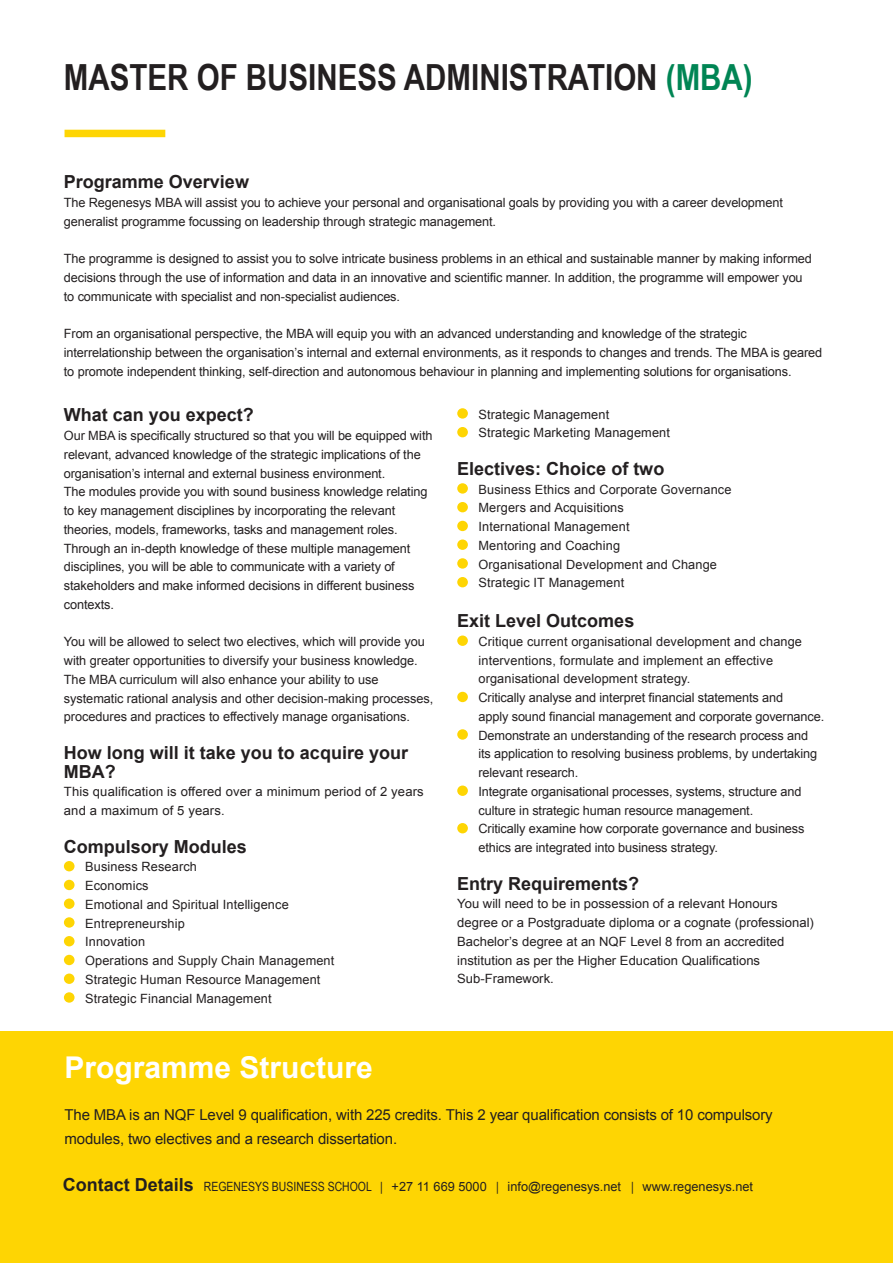
<style>
.page{position:relative;width:893px;height:1263px;background:#fff}
.page>*{position:absolute;margin:0;border:0;box-sizing:border-box;transform-origin:0 0}
.t1{font:700 36px "Arial Narrow";color:#231f20}
.t2{font:700 30px "Arial";color:#fff}
.t3{font:700 18px/18.8px "Arial";color:#231f20}
.t4{font:15px "Arial";letter-spacing:-.01em;color:#231f20}
.t5{font:12.75px/18.8px "Arial";letter-spacing:-.01em;color:#231f20}
.t6{font:12.75px/18.8px "Arial";letter-spacing:.01em;color:#231f20}
.s1{color:#008554}
.s2{font-weight:700;font-size:18px}
.s3{font-family:"Arial Narrow"}
</style>
<div class="page">
<div style="left:0;top:1031px;width:893px;height:232px;background:#fed503"></div>
<div style="left:64px;top:861px;width:11px;height:10px;background:#fed503;border-radius:50%"></div>
<div style="left:64px;top:880px;width:11px;height:10px;background:#fed503;border-radius:50%"></div>
<div style="left:64px;top:898px;width:11px;height:11px;background:#fed503;border-radius:50%"></div>
<div style="left:64px;top:917px;width:11px;height:11px;background:#fed503;border-radius:50%"></div>
<div style="left:64px;top:936px;width:11px;height:10px;background:#fed503;border-radius:50%"></div>
<div style="left:64px;top:955px;width:11px;height:10px;background:#fed503;border-radius:50%"></div>
<div style="left:64px;top:973px;width:11px;height:11px;background:#fed503;border-radius:50%"></div>
<div style="left:64px;top:992px;width:11px;height:11px;background:#fed503;border-radius:50%"></div>
<div style="left:457px;top:408px;width:11px;height:11px;background:#fed503;border-radius:50%"></div>
<div style="left:457px;top:427px;width:11px;height:10px;background:#fed503;border-radius:50%"></div>
<div style="left:457px;top:483px;width:11px;height:11px;background:#fed503;border-radius:50%"></div>
<div style="left:457px;top:502px;width:11px;height:10px;background:#fed503;border-radius:50%"></div>
<div style="left:457px;top:521px;width:11px;height:10px;background:#fed503;border-radius:50%"></div>
<div style="left:457px;top:539px;width:11px;height:11px;background:#fed503;border-radius:50%"></div>
<div style="left:457px;top:558px;width:11px;height:11px;background:#fed503;border-radius:50%"></div>
<div style="left:457px;top:577px;width:11px;height:10px;background:#fed503;border-radius:50%"></div>
<div style="left:457px;top:635px;width:11px;height:11px;background:#fed503;border-radius:50%"></div>
<div style="left:457px;top:692px;width:11px;height:10px;background:#fed503;border-radius:50%"></div>
<div style="left:457px;top:729px;width:11px;height:11px;background:#fed503;border-radius:50%"></div>
<div style="left:457px;top:785px;width:11px;height:11px;background:#fed503;border-radius:50%"></div>
<div style="left:457px;top:823px;width:11px;height:10px;background:#fed503;border-radius:50%"></div>
<div style="left:65px;top:130px;width:100px;height:7px;background:#fed503"></div>
<p class="t1" style="left:64px;top:50px;width:690px">MASTER OF BUSINESS ADMINISTRATION <span class="s1">(MBA)</span></p>
<p class="t3" style="left:64px;top:173px;width:187px">Programme Overview</p>
<p class="t5" style="left:64px;top:193px;width:720px">The Regenesys MBA will assist you to achieve your personal and organisational goals by providing you with a career development</p>
<p class="t5" style="left:64px;top:212px;width:434px">generalist programme focussing on leadership through strategic management.</p>
<p class="t5" style="left:64px;top:249px;width:749px">The programme is designed to assist you to solve intricate business problems in an ethical and sustainable manner by making informed</p>
<p class="t5" style="left:64px;top:268px;width:740px">decisions through the use of information and data in an innovative and scientific manner. In addition, the programme will empower you</p>
<p class="t5" style="left:64px;top:287px;width:338px">to communicate with specialist and non-specialist audiences.</p>
<p class="t5" style="left:64px;top:324px;width:684px">From an organisational perspective, the MBA will equip you with an advanced understanding and knowledge of the strategic</p>
<p class="t5" style="left:64px;top:343px;width:760px">interrelationship between the organisation’s internal and external environments, as it responds to changes and trends. The MBA is geared to promote independent thinking, self-direction and autonomous behaviour in planning and implementing solutions for organisations.</p>
<p class="t3" style="left:64px;top:406px;width:192px">What can you expect?</p>
<p class="t5" style="left:64px;top:426px;width:370px">Our MBA is specifically structured so that you will be equipped with relevant, advanced knowledge of the strategic implications of the organisation’s internal and external business environment.<br>The modules provide you with sound business knowledge relating to key management disciplines by incorporating the relevant theories, models, frameworks, tasks and management roles.<br>Through an in-depth knowledge of these multiple management disciplines, you will be able to communicate with a variety of stakeholders and make informed decisions in different business contexts.</p>
<p class="t5" style="left:64px;top:633px;width:362px">You will be allowed to select two electives, which will provide you</p>
<p class="t5" style="left:64px;top:651px;width:355px">with greater opportunities to diversify your business knowledge.</p>
<p class="t5" style="left:64px;top:670px;width:371px">The MBA curriculum will also enhance your ability to use systematic rational analysis and other decision-making processes, procedures and practices to effectively manage organisations.</p>
<p class="t3" style="left:64px;top:744px;width:346px">How long will it take you to acquire your<br>MBA?</p>
<p class="t6" style="left:64px;top:783px;width:361px">This qualification is offered over a minimum period of 2 years</p>
<p class="t6" style="left:64px;top:801px;width:162px">and a maximum of 5 years.</p>
<p class="t3" style="left:64px;top:837px;width:185px">Compulsory Modules</p>
<p class="t6" style="left:85px;top:858px;width:113px">Business Research</p>
<p class="t6" style="left:85px;top:876px;width:65px">Economics</p>
<p class="t6" style="left:85px;top:895px;width:205px">Emotional and Spiritual Intelligence</p>
<p class="t6" style="left:85px;top:914px;width:101px">Entrepreneurship</p>
<p class="t6" style="left:85px;top:933px;width:61px">Innovation</p>
<p class="t6" style="left:85px;top:951px;width:251px">Operations and Supply Chain Management</p>
<p class="t6" style="left:85px;top:970px;width:237px">Strategic Human Resource Management</p>
<p class="t6" style="left:85px;top:989px;width:188px">Strategic Financial Management</p>
<p class="t6" style="left:478px;top:405px;width:132px">Strategic Management</p>
<p class="t6" style="left:478px;top:424px;width:193px">Strategic Marketing Management</p>
<p class="t3" style="left:457px;top:460px;width:209px">Electives: Choice of two</p>
<p class="t6" style="left:478px;top:480px;width:254px">Business Ethics and Corporate Governance</p>
<p class="t6" style="left:478px;top:499px;width:147px">Mergers and Acquisitions</p>
<p class="t6" style="left:478px;top:517px;width:153px">International Management</p>
<p class="t6" style="left:478px;top:536px;width:143px">Mentoring and Coaching</p>
<p class="t6" style="left:478px;top:555px;width:240px">Organisational Development and Change</p>
<p class="t6" style="left:478px;top:574px;width:147px">Strategic IT Management</p>
<p class="t3" style="left:457px;top:612px;width:179px">Exit Level Outcomes</p>
<p class="t6" style="left:478px;top:632px;width:325px">Critique current organisational development and change interventions, formulate and implement an effective</p>
<p class="t6" style="left:478px;top:670px;width:213px">organisational development strategy.</p>
<p class="t5" style="left:478px;top:688px;width:347px">Critically analyse and interpret financial statements and<br>apply sound financial management and corporate governance.</p>
<p class="t5" style="left:478px;top:726px;width:340px">Demonstrate an understanding of the research process and its application to resolving business problems, by undertaking relevant research.</p>
<p class="t5" style="left:478px;top:782px;width:324px">Integrate organisational processes, systems, structure and culture in strategic human resource management.</p>
<p class="t5" style="left:478px;top:820px;width:328px">Critically examine how corporate governance and business ethics are integrated into business strategy.</p>
<p class="t3" style="left:457px;top:874px;width:184px">Entry Requirements?</p>
<p class="t5" style="left:457px;top:895px;width:358px">You will need to be in possession of a relevant Honours degree or a Postgraduate diploma or a cognate (professional)<br>Bachelor’s degree at an NQF Level 8 from an accredited institution as per the Higher Education Qualifications Sub-Framework.</p>
<p class="t2" style="left:65px;top:1047px;width:310px">Programme Structure</p>
<p class="t4" style="left:65px;top:1104px;width:710px">The MBA is an NQF Level 9 qualification, with 225 credits. This 2 year qualification consists of 10 compulsory</p>
<p class="t4" style="left:65px;top:1128px;width:334px">modules, two electives and a research dissertation.</p>
<p class="t5" style="left:63px;top:1177px;width:692px"><span class="s2">Contact Details</span> <span class="s3">REGENESYS BUSINESS SCHOOL |</span> +27 11 669 5000 <span class="s3">|</span> info@regenesys.net <span class="s3">|</span> www.regenesys.net</p>
</div>
